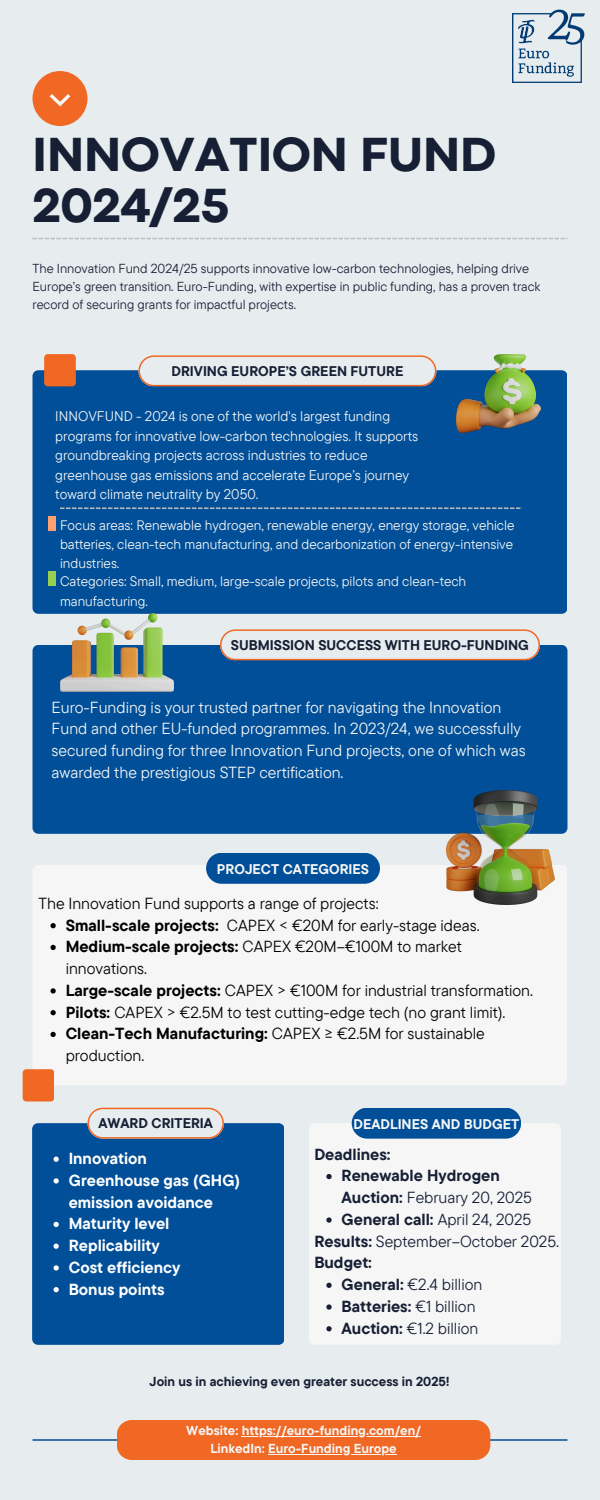
<style>
.page{position:relative;width:600px;height:1500px;background:#e7ecef}
.page>*{position:absolute;margin:0;border:0;box-sizing:border-box;transform-origin:0 0}
.t1{font:800 50px/50.2px "Codec Pro";color:#161f34}
.t2{font:16px/21.8px "TT Commons Pro";color:#000}
.t3{font:16px/21.8px "TT Commons Pro";color:#f6f6f6}
.t4{font:700 16px/21.8px "TT Commons Pro";color:#fff}
.t5{font:700 16px/21.8px "TT Commons Pro";color:#161f34}
.t6{font:16px/21.8px "TT Commons Pro";color:#161f34}
.t7{font:14px/19.5px "TT Commons Pro";color:#f6f6f6}
.t8{font:700 14px "TT Commons Pro";color:#161f34}
.t9{font:700 14px "TT Commons Pro";color:#f6f6f6}
.t10{font:13.7px/19.1px "TT Commons Pro";color:#f6f6f6;text-align:justify}
.t11{font:13px/18px "TT Commons Pro";color:#161f34}
.t12{font:700 13px "TT Commons Pro";color:#f6f6f6}
.t13{font:700 13px "TT Commons Pro";color:#161f34}
.s1{font-weight:700}
.s2{font-weight:400}
</style>
<div class="page">
<svg style="left:33px;top:71px;width:54px;height:55px"></svg>
<div style="left:32px;top:370px;width:535px;height:244px;background:#004f98"></div>
<svg style="left:32px;top:238px;width:535px;height:1px"></svg>
<hr style="left:32px;top:1439px;width:535px;height:2px;background:#004f98">
<div style="left:117px;top:1420px;width:373px;height:40px;background:#f06823"></div>
<hr style="left:242px;top:1436px;width:179px;height:1px;background:#f6f6f6">
<hr style="left:268px;top:1454px;width:129px;height:1px;background:#f6f6f6">
<div style="left:32px;top:645px;width:535px;height:189px;background:#004f98"></div>
<svg style="left:138px;top:355px;width:298px;height:31px"></svg>
<svg style="left:220px;top:629px;width:320px;height:31px"></svg>
<img style="left:457px;top:354px;width:83px;height:79px">
<div style="left:48px;top:516px;width:7px;height:15px;background:#ffa070"></div>
<div style="left:48px;top:572px;width:7px;height:14px;background:#98ce51"></div>
<svg style="left:60px;top:508px;width:463px;height:1px"></svg>
<img style="left:60px;top:614px;width:113px;height:77px">
<svg style="left:44px;top:354px;width:32px;height:32px"></svg>
<div style="left:33px;top:865px;width:534px;height:220px;background:#f6f6f6"></div>
<div style="left:206px;top:853px;width:174px;height:31px;background:#004f98;border-radius:15px"></div>
<img style="left:447px;top:790px;width:108px;height:114px">
<div style="left:32px;top:1123px;width:252px;height:222px;background:#004f98"></div>
<div style="left:309px;top:1123px;width:252px;height:222px;background:#f6f6f6"></div>
<svg style="left:87px;top:1108px;width:137px;height:31px"></svg>
<svg style="left:88px;top:1108px;width:136px;height:30px"></svg>
<div style="left:352px;top:1108px;width:169px;height:31px;background:#004f98;border-radius:15px"></div>
<svg style="left:326px;top:1174px;width:6px;height:5px"></svg>
<svg style="left:326px;top:1217px;width:6px;height:6px"></svg>
<svg style="left:326px;top:1283px;width:6px;height:5px"></svg>
<svg style="left:326px;top:1304px;width:6px;height:6px"></svg>
<svg style="left:326px;top:1326px;width:6px;height:5px"></svg>
<svg style="left:23px;top:1069px;width:31px;height:33px"></svg>
<img style="left:512px;top:9px;width:73px;height:74px">
<svg style="left:54px;top:1157px;width:5px;height:5px"></svg>
<svg style="left:54px;top:1178px;width:5px;height:6px"></svg>
<svg style="left:54px;top:1222px;width:5px;height:5px"></svg>
<svg style="left:54px;top:1244px;width:5px;height:5px"></svg>
<svg style="left:54px;top:1265px;width:5px;height:6px"></svg>
<svg style="left:54px;top:1287px;width:5px;height:5px"></svg>
<svg style="left:50px;top:923px;width:6px;height:5px"></svg>
<svg style="left:50px;top:945px;width:6px;height:5px"></svg>
<svg style="left:50px;top:988px;width:6px;height:6px"></svg>
<svg style="left:50px;top:1010px;width:6px;height:5px"></svg>
<svg style="left:50px;top:1032px;width:6px;height:5px"></svg>
<h4 class="t1" style="left:32px;top:133px;width:465px">INNOVATION FUND<br>2024/25</h4>
<h3 class="t11" style="left:32px;top:259px;width:510px">The Innovation Fund 2024/25 supports innovative low-carbon technologies, helping drive<br>Europe’s green transition. Euro-Funding, with expertise in public funding, has a proven track record of securing grants for impactful projects.</h3>
<p class="t8" style="left:171px;top:362px;width:233px">DRIVING EUROPE’S GREEN FUTURE</p>
<p class="t7" style="left:55px;top:406px;width:364px">INNOVFUND - 2024 is one of the world's largest funding programs for innovative low-carbon technologies. It supports groundbreaking projects across industries to reduce greenhouse gas emissions and accelerate Europe’s journey toward climate neutrality by 2050.</p>
<p class="t10" style="left:60px;top:515px;width:456px">Focus areas: Renewable hydrogen, renewable energy, energy storage, vehicle batteries, clean-tech manufacturing, and decarbonization of energy-intensive industries.</p>
<p class="t10" style="left:60px;top:572px;width:408px">Categories: Small, medium, large-scale projects, pilots and clean-tech manufacturing.</p>
<p class="t8" style="left:231px;top:636px;width:299px">SUBMISSION SUCCESS WITH EURO-FUNDING</p>
<p class="t3" style="left:52px;top:696px;width:476px">Euro-Funding is your trusted partner for navigating the Innovation Fund and other EU-funded programmes. In 2023/24, we successfully secured funding for three Innovation Fund projects, one of which was awarded the prestigious STEP certification.</p>
<p class="t9" style="left:217px;top:860px;width:154px">PROJECT CATEGORIES</p>
<p class="t2" style="left:38px;top:892px;width:342px">The Innovation Fund supports a range of projects:</p>
<p class="t2" style="left:66px;top:914px;width:415px"><span class="s1">Small-scale projects:</span> CAPEX &lt; €20M for early-stage ideas.</p>
<p class="t2" style="left:66px;top:935px;width:398px"><span class="s1">Medium-scale projects:</span> CAPEX €20M–€100M to market innovations.</p>
<h2 class="t2" style="left:66px;top:979px;width:469px"><span class="s1">Large-scale projects:</span> CAPEX &gt; €100M for industrial transformation.</h2>
<p class="t2" style="left:66px;top:1001px;width:441px"><span class="s1">Pilots:</span> CAPEX &gt; €2.5M to test cutting-edge tech (no grant limit).</p>
<p class="t2" style="left:66px;top:1022px;width:421px"><span class="s1">Clean-Tech Manufacturing:</span> CAPEX ≥ €2.5M for sustainable production.</p>
<h4 class="t8" style="left:98px;top:1114px;width:116px">AWARD CRITERIA</h4>
<p class="t9" style="left:354px;top:1115px;width:167px">DEADLINES AND BUDGET</p>
<p class="t5" style="left:314px;top:1143px;width:78px">Deadlines:</p>
<p class="t5" style="left:342px;top:1165px;width:192px">Renewable Hydrogen<br>Auction: <span class="s2">February 20, 2025</span></p>
<p class="t5" style="left:342px;top:1208px;width:191px">General call: <span class="s2">April 24, 2025</span></p>
<p class="t6" style="left:314px;top:1230px;width:246px"><span class="s1">Results:</span> September–October 2025.<br><span class="s1">Budget:</span></p>
<h4 class="t6" style="left:342px;top:1273px;width:142px"><span class="s1">General:</span> €2.4 billion</h4>
<h3 class="t5" style="left:342px;top:1295px;width:136px">Batteries: <span class="s2">€1 billion</span></h3>
<p class="t6" style="left:342px;top:1317px;width:138px"><span class="s1">Auction:</span> €1.2 billion</p>
<p class="t4" style="left:69px;top:1147px;width:80px">Innovation</p>
<h4 class="t4" style="left:69px;top:1169px;width:173px">Greenhouse gas (GHG) emission avoidance</h4>
<h4 class="t4" style="left:69px;top:1212px;width:102px">Maturity level</h4>
<p class="t4" style="left:69px;top:1234px;width:92px">Replicability</p>
<p class="t4" style="left:69px;top:1256px;width:113px">Cost efficiency</p>
<p class="t4" style="left:69px;top:1278px;width:97px">Bonus points</p>
<h3 class="t13" style="left:150px;top:1373px;width:302px">Join us in achieving even greater success in 2025!</h3>
<p class="t12" style="left:186px;top:1422px;width:236px">Website: https://euro-funding.com/en/</p>
<p class="t12" style="left:210px;top:1440px;width:188px">LinkedIn: Euro-Funding Europe</p>
</div>
